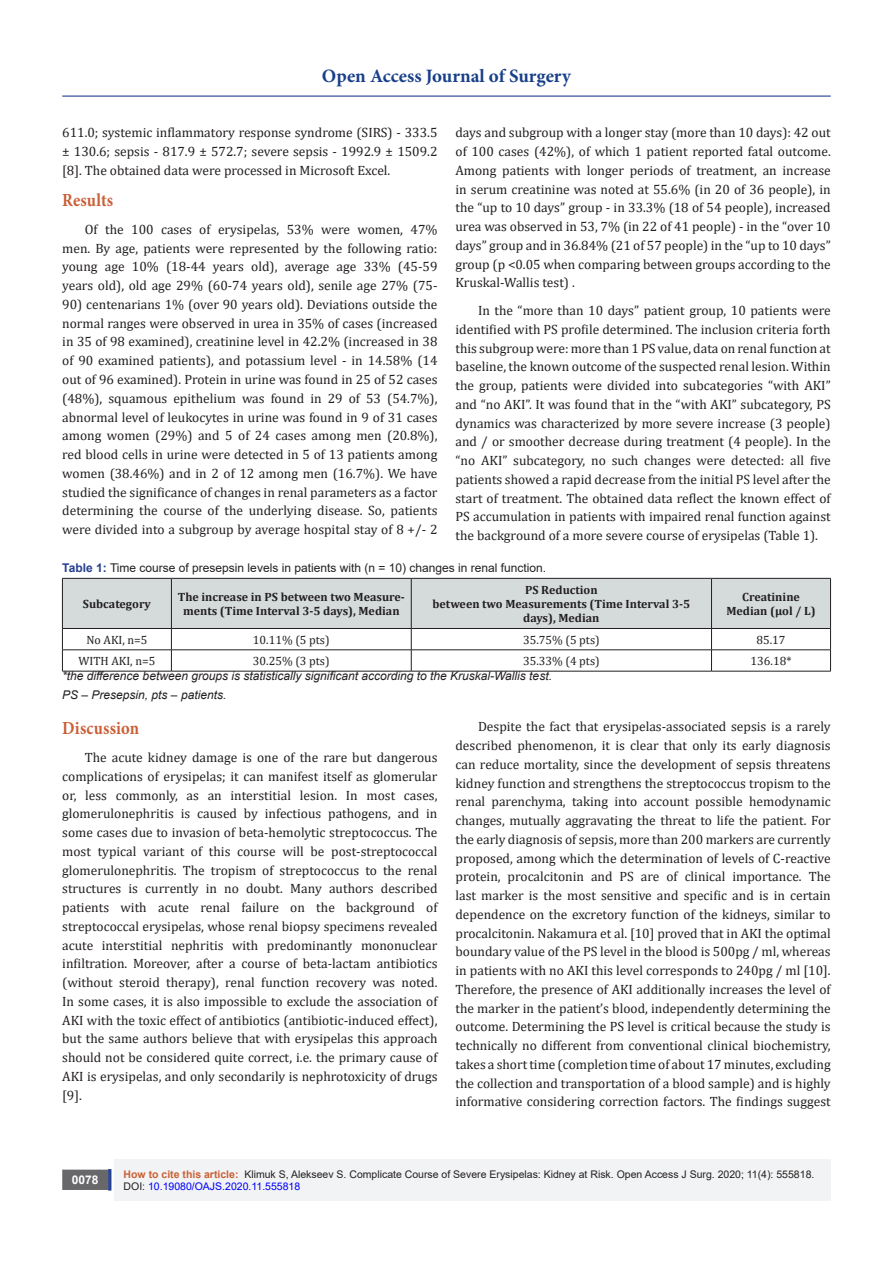
<style>
.page{position:relative;width:893px;height:1263px;background:#fff}
.page>*{position:absolute;margin:0;border:0;box-sizing:border-box;transform-origin:0 0}
.t1{font:700 18.9px "Minion Pro";color:#183f89}
.t2{font:700 18.45px "Minion Pro";letter-spacing:.01em;color:#ca5f37;scale:.89 1}
.t3{font:13.5px/18.8px "Cambria";color:#231f20;text-align:justify}
.t4{font:700 12px/14.4px "Cambria";color:#231f20;text-align:center}
.t5{font:italic 12px "Arial";color:#231f20}
.t6{font:12px "Cambria";color:#231f20}
.t7{font:12px "Arial";color:#231f20}
.t8{font:700 12px "Arial";color:#fff}
.t9{font:10.5px/12.6px "Arial";color:#231f20}
.s1{font-weight:700;color:#253f8e}
.s2{font-weight:700;color:#ca6035}
.s3{color:#00f}
</style>
<div class="page">
<div style="left:115px;top:1160px;width:716px;height:41px;background:#f2f3f4"></div>
<div style="left:63px;top:1170px;width:44px;height:19px;background:#68676a"></div>
<div style="left:62px;top:1169px;width:46px;height:21px;border:2px solid #68676a"></div>
<div style="left:108px;top:1169px;width:3px;height:21px;background:#1c6d90;border:2px solid #253f8e"></div>
<hr style="left:62px;top:96px;width:769px;height:1px;background:#253f8e">
<svg style="left:62px;top:578px;width:769px;height:93px"></svg>
<hr style="left:62px;top:671px;width:109px;height:1px;background:#231f20">
<hr style="left:171px;top:671px;width:240px;height:1px;background:#231f20">
<hr style="left:411px;top:671px;width:300px;height:1px;background:#231f20">
<hr style="left:711px;top:671px;width:120px;height:1px;background:#231f20">
<h1 class="t1" style="left:322px;top:63px;width:250px">Open Access Journal of Surgery</h1>
<p class="t3" style="left:62px;top:123px;width:377px">611.0; systemic inflammatory response syndrome (SIRS) - 333.5 ± 130.6; sepsis - 817.9 ± 572.7; severe sepsis - 1992.9 ± 1509.2 [8]. The obtained data were processed in Microsoft Excel.</p>
<p class="t2" style="left:62px;top:187px;width:59px">Results</p>
<p class="t3" style="left:62px;top:220px;width:377px;text-indent:22px">Of the 100 cases of erysipelas, 53% were women, 47% men. By age, patients were represented by the following ratio: young age 10% (18-44 years old), average age 33% (45-59 years old), old age 29% (60-74 years old), senile age 27% (75-</p>
<p class="t3" style="left:62px;top:295px;width:377px">90) centenarians 1% (over 90 years old). Deviations outside the normal ranges were observed in urea in 35% of cases (increased in 35 of 98 examined), creatinine level in 42.2% (increased in 38 of 90 examined patients), and potassium level - in 14.58% (14 out of 96 examined). Protein in urine was found in 25 of 52 cases (48%), squamous epithelium was found in 29 of 53 (54.7%), abnormal level of leukocytes in urine was found in 9 of 31 cases among women (29%) and 5 of 24 cases among men (20.8%), red blood cells in urine were detected in 5 of 13 patients among women (38.46%) and in 2 of 12 among men (16.7%). We have studied the significance of changes in renal parameters as a factor determining the course of the underlying disease. So, patients were divided into a subgroup by average hospital stay of 8 +/- 2</p>
<p class="t3" style="left:455px;top:123px;width:377px">days and subgroup with a longer stay (more than 10 days): 42 out of 100 cases (42%), of which 1 patient reported fatal outcome.<br>Among patients with longer periods of treatment, an increase in serum creatinine was noted at 55.6% (in 20 of 36 people), in the “up to 10 days” group - in 33.3% (18 of 54 people), increased urea was observed in 53, 7% (in 22 of 41 people) - in the “over 10 days” group and in 36.84% (21 of 57 people) in the “up to 10 days” group (p &lt;0.05 when comparing between groups according to the Kruskal-Wallis test) .</p>
<p class="t3" style="left:455px;top:301px;width:377px;text-indent:22px">In the “more than 10 days” patient group, 10 patients were identified with PS profile determined. The inclusion criteria forth this subgroup were: more than 1 PS value, data on renal function at baseline, the known outcome of the suspected renal lesion. Within the group, patients were divided into subcategories “with AKI” and “no AKI”. It was found that in the “with AKI” subcategory, PS dynamics was characterized by more severe increase (3 people) and / or smoother decrease during treatment (4 people). In the “no AKI” subcategory, no such changes were detected: all five patients showed a rapid decrease from the initial PS level after the start of treatment. The obtained data reflect the known effect of PS accumulation in patients with impaired renal function against the background of a more severe course of erysipelas (Table 1).</p>
<p class="t7" style="left:62px;top:560px;width:485px"><span class="s1">Table 1:</span> Time course of presepsin levels in patients with (n = 10) changes in renal function.</p>
<p class="t4" style="left:83px;top:596px;width:70px">Subcategory</p>
<p class="t4" style="left:178px;top:589px;width:229px">The increase in PS between two Measure&shy;ments (Time Interval 3-5 days), Median</p>
<p class="t4" style="left:525px;top:582px;width:74px">PS Reduction</p>
<p class="t4" style="left:432px;top:596px;width:259px">between two Measurements (Time Interval 3-5 days), Median</p>
<p class="t4" style="left:742px;top:589px;width:59px">Creatinine</p>
<p class="t4" style="left:726px;top:604px;width:91px">Median (μol / L)</p>
<p class="t6" style="left:86px;top:633px;width:63px">No AKI, n=5</p>
<p class="t6" style="left:253px;top:633px;width:78px">10.11% (5 pts)</p>
<p class="t6" style="left:523px;top:633px;width:78px">35.75% (5 pts)</p>
<p class="t6" style="left:756px;top:633px;width:31px">85.17</p>
<p class="t6" style="left:78px;top:654px;width:78px">WITH AKI, n=5</p>
<p class="t6" style="left:253px;top:654px;width:78px">30.25% (3 pts)</p>
<p class="t6" style="left:523px;top:654px;width:78px">35.33% (4 pts)</p>
<p class="t6" style="left:751px;top:654px;width:42px">136.18*</p>
<p class="t5" style="left:62px;top:668px;width:491px">*the difference between groups is statistically significant according to the Kruskal-Wallis test.</p>
<p class="t5" style="left:62px;top:686px;width:166px">PS – Presepsin, pts – patients.</p>
<p class="t2" style="left:62px;top:715px;width:88px">Discussion</p>
<p class="t3" style="left:62px;top:748px;width:377px;text-indent:22px">The acute kidney damage is one of the rare but dangerous complications of erysipelas; it can manifest itself as glomerular or, less commonly, as an interstitial lesion. In most cases, glomerulonephritis is caused by infectious pathogens, and in some cases due to invasion of beta-hemolytic streptococcus. The most typical variant of this course will be post-streptococcal glomerulonephritis. The tropism of streptococcus to the renal structures is currently in no doubt. Many authors described patients with acute renal failure on the background of streptococcal erysipelas, whose renal biopsy specimens revealed acute interstitial nephritis with predominantly mononuclear infiltration. Moreover, after a course of beta-lactam antibiotics (without steroid therapy), renal function recovery was noted.<br>In some cases, it is also impossible to exclude the association of AKI with the toxic effect of antibiotics (antibiotic-induced effect), but the same authors believe that with erysipelas this approach should not be considered quite correct, i.e. the primary cause of AKI is erysipelas, and only secondarily is nephrotoxicity of drugs [9].</p>
<p class="t3" style="left:455px;top:717px;width:377px;text-indent:22px">Despite the fact that erysipelas-associated sepsis is a rarely described phenomenon, it is clear that only its early diagnosis can reduce mortality, since the development of sepsis threatens kidney function and strengthens the streptococcus tropism to the renal parenchyma, taking into account possible hemodynamic changes, mutually aggravating the threat to life the patient. For the early diagnosis of sepsis, more than 200 markers are currently proposed, among which the determination of levels of C-reactive protein, procalcitonin and PS are of clinical importance. The last marker is the most sensitive and specific and is in certain dependence on the excretory function of the kidneys, similar to procalcitonin. Nakamura et al. [10] proved that in AKI the optimal boundary value of the PS level in the blood is 500pg / ml, whereas in patients with no AKI this level corresponds to 240pg / ml [10].<br>Therefore, the presence of AKI additionally increases the level of the marker in the patient’s blood, independently determining the outcome. Determining the PS level is critical because the study is technically no different from conventional clinical biochemistry, takes a short time (completion time of about 17 minutes, excluding the collection and transportation of a blood sample) and is highly informative considering correction factors. The findings suggest</p>
<p class="t8" style="left:72px;top:1171px;width:28px">0078</p>
<p class="t9" style="left:124px;top:1168px;width:692px"><span class="s2">How to cite this article:</span> Klimuk S, Alekseev S. Complicate Course of Severe Erysipelas: Kidney at Risk. Open Access J Surg. 2020; 11(4): 555818.<br>DOI: <span class="s3">10.19080/OAJS.2020.11.555818</span></p>
</div>
